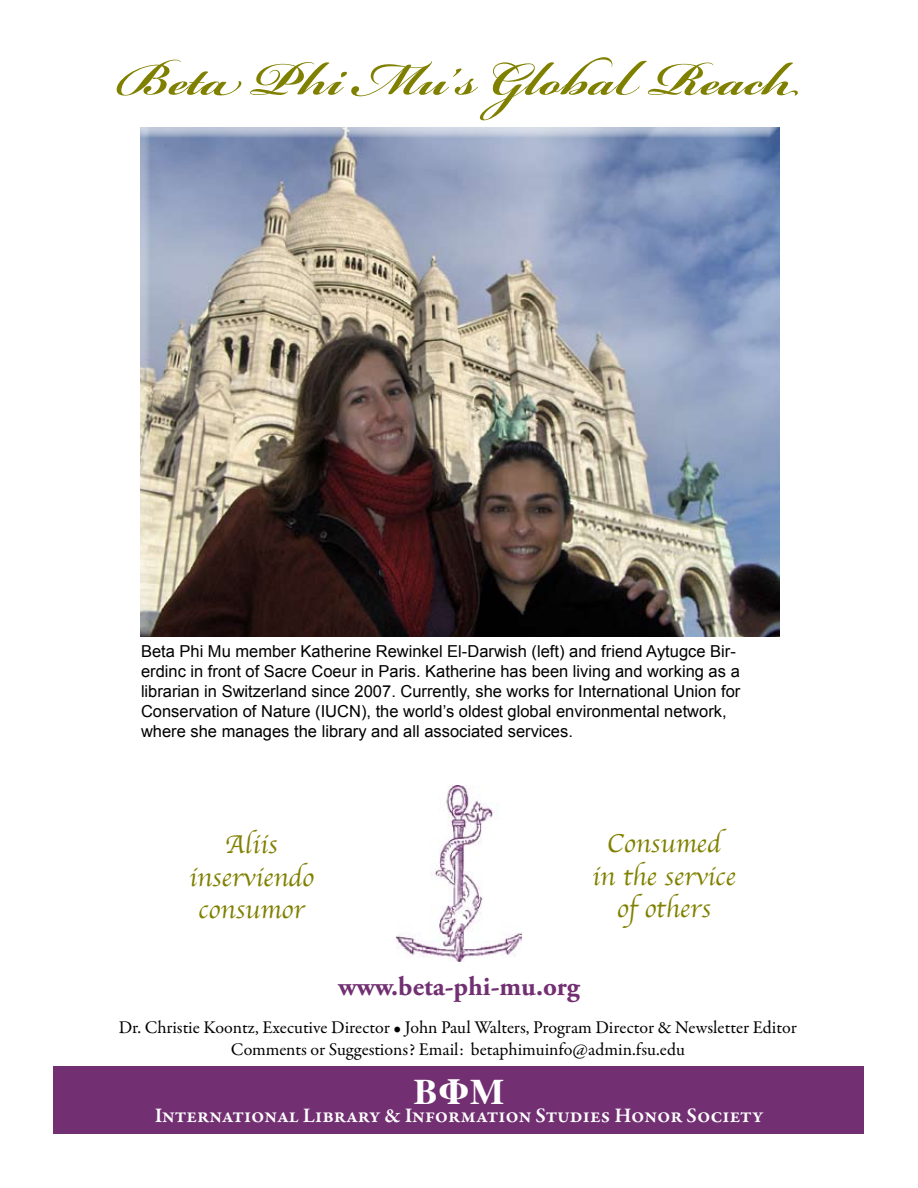
<style>
.page{position:relative;width:918px;height:1188px;background:#fff}
.page>*{position:absolute;margin:0;border:0;box-sizing:border-box;transform-origin:0 0}
.t1{font:700 72px "Bickham Script Pro";color:#808000}
.t2{font:700 36px "Times";color:#fff}
.t3{font:27px/32.4px "Apple Chancery";color:#808000;text-align:center}
.t4{font:700 27px "Adobe Garamond Pro";color:#723072}
.t5{font:600 21px "Garamond Premr Pro";letter-spacing:-.005em;color:#fff}
.t6{font:18px/21.6px "Garamond Premr Pro";letter-spacing:-.005em;color:#000;text-align:center}
.t7{font:16.5px/19.8px "Arial";color:#000}
</style>
<div class="page">
<img style="left:396px;top:785px;width:126px;height:176px">
<div style="left:140px;top:128px;width:640px;height:508px;background:#000;opacity:.75"></div>
<div style="left:54px;top:1066px;width:810px;height:57px;background:#723072"></div>
<div style="left:54px;top:1077px;width:810px;height:57px;background:#723072"></div>
<h1 class="t1" style="left:117px;top:27px;width:675px">Beta Phi Mu’s Global Reach</h1>
<p class="t7" style="left:141px;top:642px;width:601px">Beta Phi Mu member Katherine Rewinkel El-Darwish (left) and friend Aytugce Bir&shy;erdinc in front of Sacre Coeur in Paris. Katherine has been living and working as a librarian in Switzerland since 2007. Currently, she works for International Union for Conservation of Nature (IUCN), the world’s oldest global environmental network, where she manages the library and all associated services.</p>
<h3 class="t3" style="left:189px;top:828px;width:126px">Aliis inserviendo consumor</h3>
<h3 class="t3" style="left:592px;top:827px;width:145px">Consumed<br>in the service of others</h3>
<h3 class="t4" style="left:338px;top:971px;width:243px">www.beta-phi-mu.org</h3>
<p class="t6" style="left:119px;top:1017px;width:680px">Dr. Christie Koontz, Executive Director • John Paul Walters, Program Director &amp; Newsletter Editor<br>Comments or Suggestions? Email: betaphimuinfo@admin.fsu.edu</p>
<h2 class="t2" style="left:414px;top:1057px;width:92px">BΦM</h2>
<p class="t5" style="left:155px;top:1102px;width:610px">International Library &amp; Information Studies Honor Society</p>
</div>
